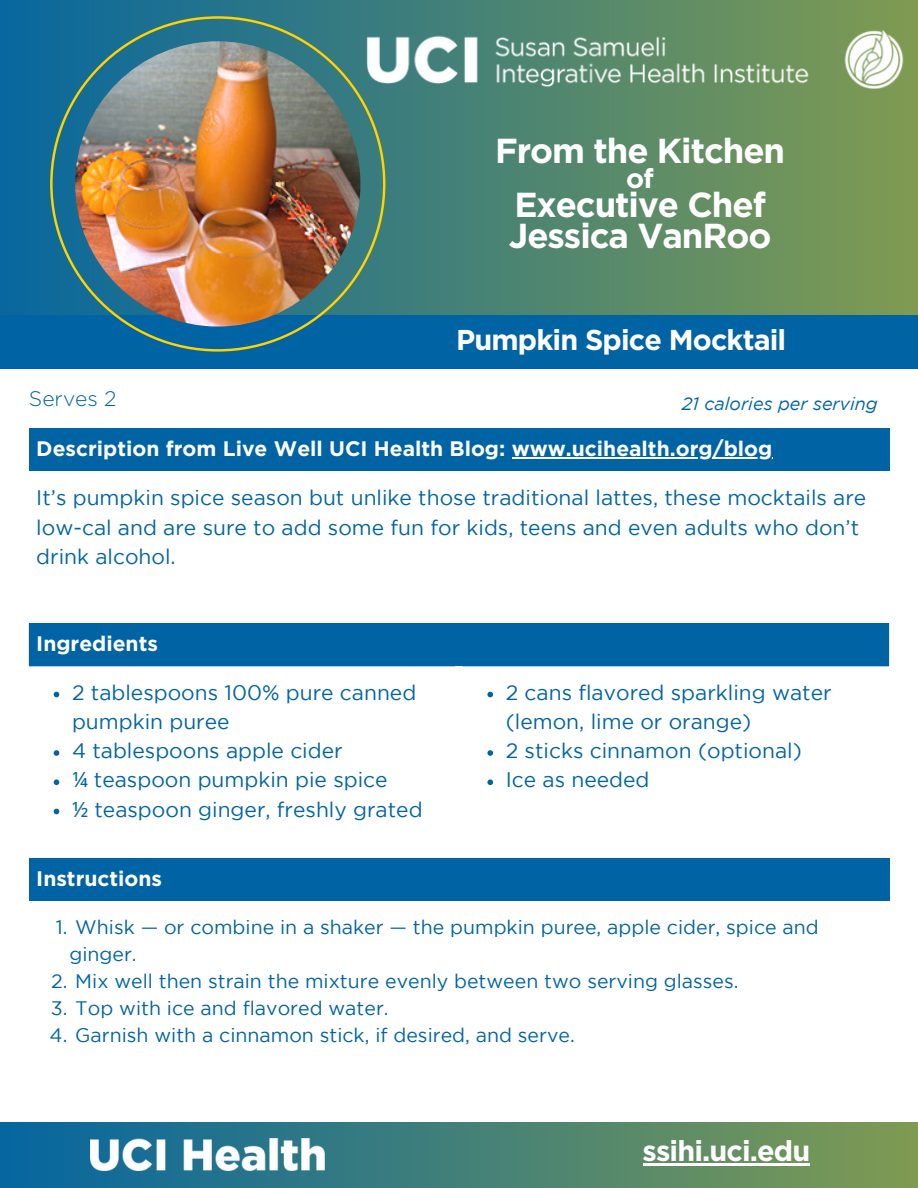
<style>
.page{position:relative;width:918px;height:1188px;background:#fff}
.page>*{position:absolute;margin:0;border:0;box-sizing:border-box;transform-origin:0 0}
.t1{font:700 34.65px "Gotham";letter-spacing:-.03em;color:#fff}
.t2{font:700 28.65px "Gotham";letter-spacing:-.03em;color:#fff}
.t3{font:700 27.15px "Gotham";color:#fff}
.t4{font:21px/29.2px "Gotham";color:#0064a4}
.t5{font:700 21px "Gotham";color:#fff}
.t6{font:300 21px "Gotham";color:#0064a4}
.t7{font:19.5px/27px "Gotham";color:#0064a4}
.t8{font:italic 18px "Gotham";color:#0064a4}
.s1{font-family:"Noto Sans"}
</style>
<div class="page">
<img style="left:0;top:1122px;width:918px;height:66px">
<img style="left:90px;top:1138px;width:234px;height:33px">
<img style="left:0;top:0;width:918px;height:315px">
<div style="left:0;top:315px;width:918px;height:54px;background:#0064a4"></div>
<svg style="left:50px;top:16px;width:335px;height:335px"></svg>
<img style="left:362px;top:25px;width:556px;height:66px">
<img style="left:75px;top:41px;width:285px;height:286px;border-radius:50%">
<div style="left:29px;top:428px;width:860px;height:43px;background:#0064a4"></div>
<hr style="left:512px;top:457px;width:260px;height:2px;background:#fff">
<svg style="left:54px;top:692px;width:5px;height:5px"></svg>
<svg style="left:54px;top:750px;width:5px;height:6px"></svg>
<svg style="left:54px;top:779px;width:5px;height:6px"></svg>
<svg style="left:54px;top:809px;width:5px;height:5px"></svg>
<svg style="left:487px;top:692px;width:6px;height:5px"></svg>
<svg style="left:487px;top:750px;width:6px;height:6px"></svg>
<svg style="left:487px;top:779px;width:6px;height:6px"></svg>
<div style="left:29px;top:623px;width:860px;height:43px;background:#0064a4"></div>
<div style="left:29px;top:858px;width:860px;height:43px;background:#0064a4"></div>
<hr style="left:643px;top:1164px;width:166px;height:2px;background:#fff">
<p class="t1" style="left:495px;top:131px;width:291px">From the Kitchen</p>
<p class="t3" style="left:626px;top:163px;width:29px">of</p>
<p class="t1" style="left:514px;top:185px;width:253px">Executive Chef</p>
<p class="t1" style="left:509px;top:215px;width:264px">Jessica VanRoo</p>
<p class="t2" style="left:456px;top:323px;width:331px">Pumpkin Spice Mocktail</p>
<p class="t6" style="left:29px;top:387px;width:89px">Serves 2</p>
<p class="t8" style="left:682px;top:397px;width:197px">21 calories per serving</p>
<p class="t5" style="left:36px;top:437px;width:738px">Description from Live Well UCI Health Blog: www.ucihealth.org/blog</p>
<p class="t4" style="left:36px;top:485px;width:832px">It’s pumpkin spice season but unlike those traditional lattes, these mocktails are low-cal and are sure to add some fun for kids, teens and even adults who don’t drink alcohol.</p>
<p class="t5" style="left:36px;top:632px;width:123px">Ingredients</p>
<p class="t4" style="left:72px;top:679px;width:346px">2 tablespoons 100% pure canned pumpkin puree</p>
<p class="t4" style="left:72px;top:737px;width:272px">4 tablespoons apple cider</p>
<p class="t4" style="left:72px;top:767px;width:317px"><span class="s1">¼</span> teaspoon pumpkin pie spice</p>
<p class="t4" style="left:72px;top:796px;width:352px"><span class="s1">½</span> teaspoon ginger, freshly grated</p>
<p class="t5" style="left:36px;top:867px;width:127px">Instructions</p>
<p class="t4" style="left:506px;top:679px;width:327px">2 cans flavored sparkling water (lemon, lime or orange)</p>
<p class="t4" style="left:506px;top:737px;width:298px">2 sticks cinnamon (optional)</p>
<p class="t4" style="left:506px;top:767px;width:145px">Ice as needed</p>
<p class="t7" style="left:69px;top:915px;width:751px;text-indent:-14px">1. Whisk — or combine in a shaker — the pumpkin puree, apple cider, spice and ginger.</p>
<p class="t7" style="left:51px;top:969px;width:689px">2. Mix well then strain the mixture evenly between two serving glasses.</p>
<p class="t7" style="left:51px;top:996px;width:339px">3. Top with ice and flavored water.</p>
<p class="t7" style="left:50px;top:1023px;width:527px">4. Garnish with a cinnamon stick, if desired, and serve.</p>
<p class="t2" style="left:643px;top:1135px;width:169px">ssihi.uci.edu</p>
</div>
